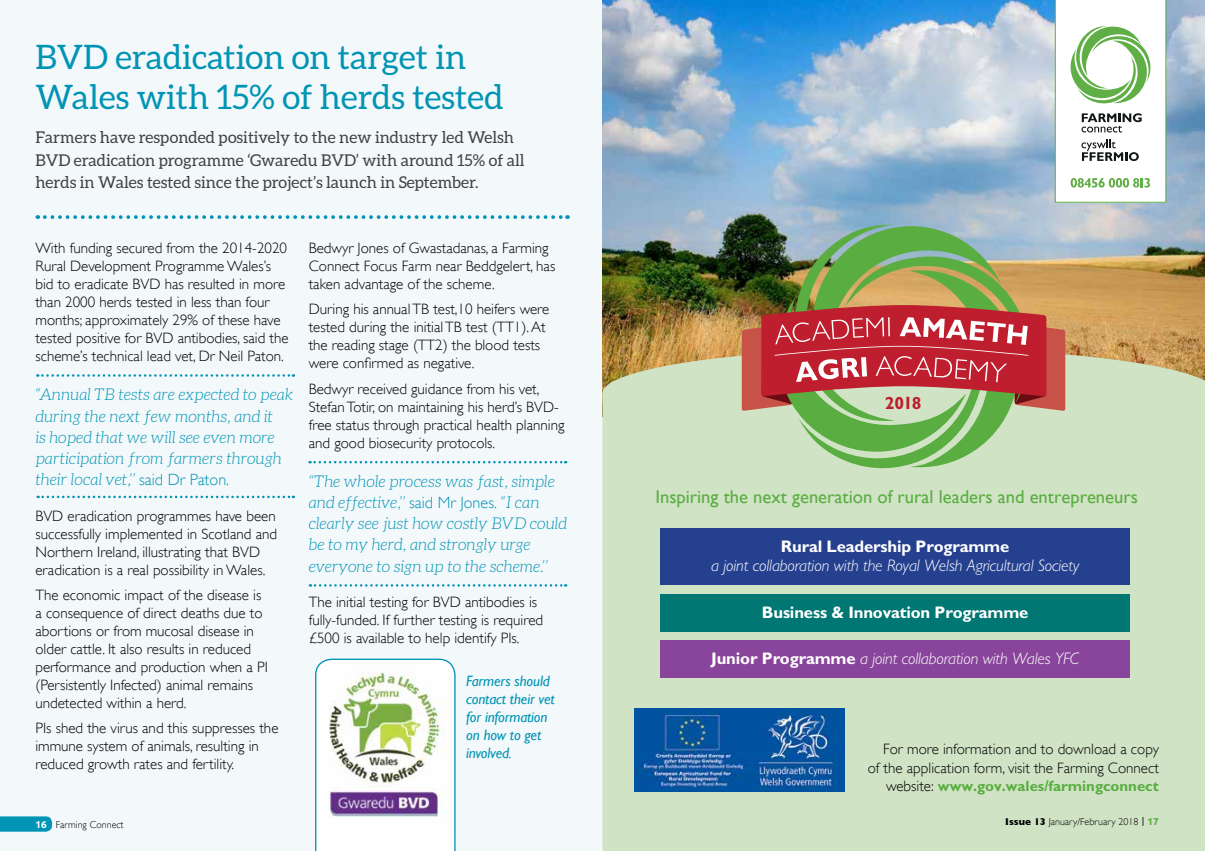
<style>
.page{position:relative;width:1205px;height:851px;background:#fff}
.page>*{position:absolute;margin:0;border:0;box-sizing:border-box;transform-origin:0 0}
.t1{font:33.75px/40px "Aleo";color:#0094b5}
.t2{font:18.62px "Gill Sans";color:#59ad41}
.t3{font:700 17.62px "M Gill Sans";color:#be1e2d}
.t4{font:italic 300 16.75px "M Gill Sans";letter-spacing:-.01em;color:#fff}
.t5{font:700 16.75px "M Gill Sans";letter-spacing:-.01em;color:#fff}
.t6{font:italic 300 16.25px/21.2px "Aleo";color:#0094b5}
.t7{font:16.25px/22.5px "Aleo";color:#414042}
.t8{font:300 15px/18px "Gill Sans";color:#000}
.t9{font:italic 15px/18px "Gill Sans";letter-spacing:-.01em;color:#0094b5}
.t10{font:700 15px "M Gill Sans";color:#59ad41}
.t11{font:300 10px "Gill Sans";color:#000}
.s1{font-family:"Gill Sans";font-style:normal}
.s2{font-family:"Ubuntu";font-weight:700;color:#fff}
.s3{font-weight:700;font-style:normal}
.s4{font-family:"Gill Sans";font-weight:300;color:#000}
.s5{font-weight:700}
.s6{font-family:"Calibri";font-weight:400}
.s7{font-family:"Ubuntu";font-weight:700;color:#59ad41}
</style>
<div class="page">
<div style="left:0;top:0;width:602px;height:850px;background:#f3f8fa"></div>
<svg style="left:0;top:816px;width:52px;height:15px"></svg>
<svg style="left:45px;top:215px;width:523px;height:4px"></svg>
<svg style="left:310px;top:461px;width:256px;height:2px"></svg>
<svg style="left:310px;top:584px;width:256px;height:2px"></svg>
<svg style="left:37px;top:374px;width:257px;height:2px"></svg>
<svg style="left:38px;top:495px;width:256px;height:3px"></svg>
<img style="left:315px;top:658px;width:140px;height:192px">
<img style="left:602px;top:0;width:603px;height:348px">
<div style="left:602px;top:348px;width:603px;height:502px;background:#d0e3c5"></div>
<svg style="left:742px;top:224px;width:323px;height:244px;background:#a48968"></svg>
<svg style="left:1055px;top:0;width:111px;height:203px"></svg>
<img style="left:635px;top:708px;width:209px;height:83px">
<div style="left:660px;top:528px;width:470px;height:57px;background:#25408f"></div>
<div style="left:660px;top:594px;width:469px;height:37px;background:#007772"></div>
<div style="left:660px;top:640px;width:469px;height:38px;background:#89459b"></div>
<h1 class="t1" style="left:35px;top:38px;width:470px">BVD eradication on target in<br>Wales with 15% of herds tested</h1>
<p class="t7" style="left:35px;top:127px;width:491px">Farmers have responded positively to the new industry led Welsh<br>BVD eradication programme ‘Gwaredu BVD’ with around 15% of all herds in Wales tested since the project’s launch in September.</p>
<p class="t8" style="left:35px;top:239px;width:255px">With funding secured from the 2014-2020<br>Rural Development Programme Wales’s bid to eradicate BVD has resulted in more than 2000 herds tested in less than four months; approximately 29% of these have tested positive for BVD antibodies, said the scheme’s technical lead vet, Dr Neil Paton.</p>
<p class="t6" style="left:35px;top:384px;width:259px">“Annual TB tests are expected to peak during the next few months, and it<br>is hoped that we will see even more participation from farmers through their local vet,’’ <span class="s1">said Dr Paton.</span></p>
<p class="t8" style="left:35px;top:507px;width:243px">BVD eradication programmes have been successfully implemented in Scotland and Northern Ireland, illustrating that BVD eradication is a real possibility in Wales.</p>
<p class="t8" style="left:35px;top:586px;width:234px">The economic impact of the disease is a consequence of direct deaths due to abortions or from mucosal disease in older cattle. It also results in reduced performance and production when a PI (Persistently Infected) animal remains undetected within a herd.</p>
<p class="t8" style="left:35px;top:719px;width:245px">PIs shed the virus and this suppresses the immune system of animals, resulting in reduced growth rates and fertility.</p>
<p class="t8" style="left:309px;top:239px;width:248px">Bedwyr Jones of Gwastadanas, a Farming<br>Connect Focus Farm near Beddgelert, has taken advantage of the scheme.</p>
<p class="t8" style="left:309px;top:300px;width:242px">During his annual TB test,10 heifers were tested during the initial TB test (TT1). At the reading stage (TT2) the blood tests were confirmed as negative.</p>
<p class="t8" style="left:309px;top:379px;width:257px">Bedwyr received guidance from his vet, Stefan Totir, on maintaining his herd’s BVD&shy;free status through practical health planning and good biosecurity protocols.</p>
<p class="t6" style="left:309px;top:470px;width:260px">“The whole process was fast, simple and effective,’’ <span class="s1">said Mr Jones.</span> “I can clearly see just how costly BVD could be to my herd, and strongly urge everyone to sign up to the scheme.’’</p>
<p class="t8" style="left:309px;top:593px;width:236px">The initial testing for BVD antibodies is fully-funded. If further testing is required £500 is available to help identify PIs.</p>
<p class="t9" style="left:466px;top:672px;width:90px">Farmers should contact their vet for information on how to get involved.</p>
<p class="t11" style="left:35px;top:818px;width:90px"><span class="s2">16</span> Farming Connect</p>
<p class="t3" style="left:885px;top:393px;width:38px">2018</p>
<p class="t2" style="left:655px;top:485px;width:484px">Inspiring the next generation of rural leaders and entrepreneurs</p>
<p class="t5" style="left:781px;top:537px;width:230px">Rural Leadership Programme</p>
<p class="t4" style="left:711px;top:555px;width:370px">a joint collaboration with the Royal Welsh Agricultural Society</p>
<p class="t5" style="left:762px;top:603px;width:268px">Business &amp; Innovation Programme</p>
<p class="t4" style="left:711px;top:648px;width:369px"><span class="s3">Junior Programme</span> a joint collaboration with Wales YFC</p>
<p class="t8" style="left:868px;top:739px;width:293px;line-height:18.6px;text-align:right">For more information and to download a copy<br>of the application form, visit the Farming Connect</p>
<p class="t10" style="left:886px;top:778px;width:274px"><span class="s4">website:</span> www.gov.wales/farmingconnect</p>
<p class="t11" style="left:1005px;top:815px;width:155px"><span class="s5">Issue 13</span> January/February 2018 <span class="s6">|</span> <span class="s7">17</span></p>
</div>
